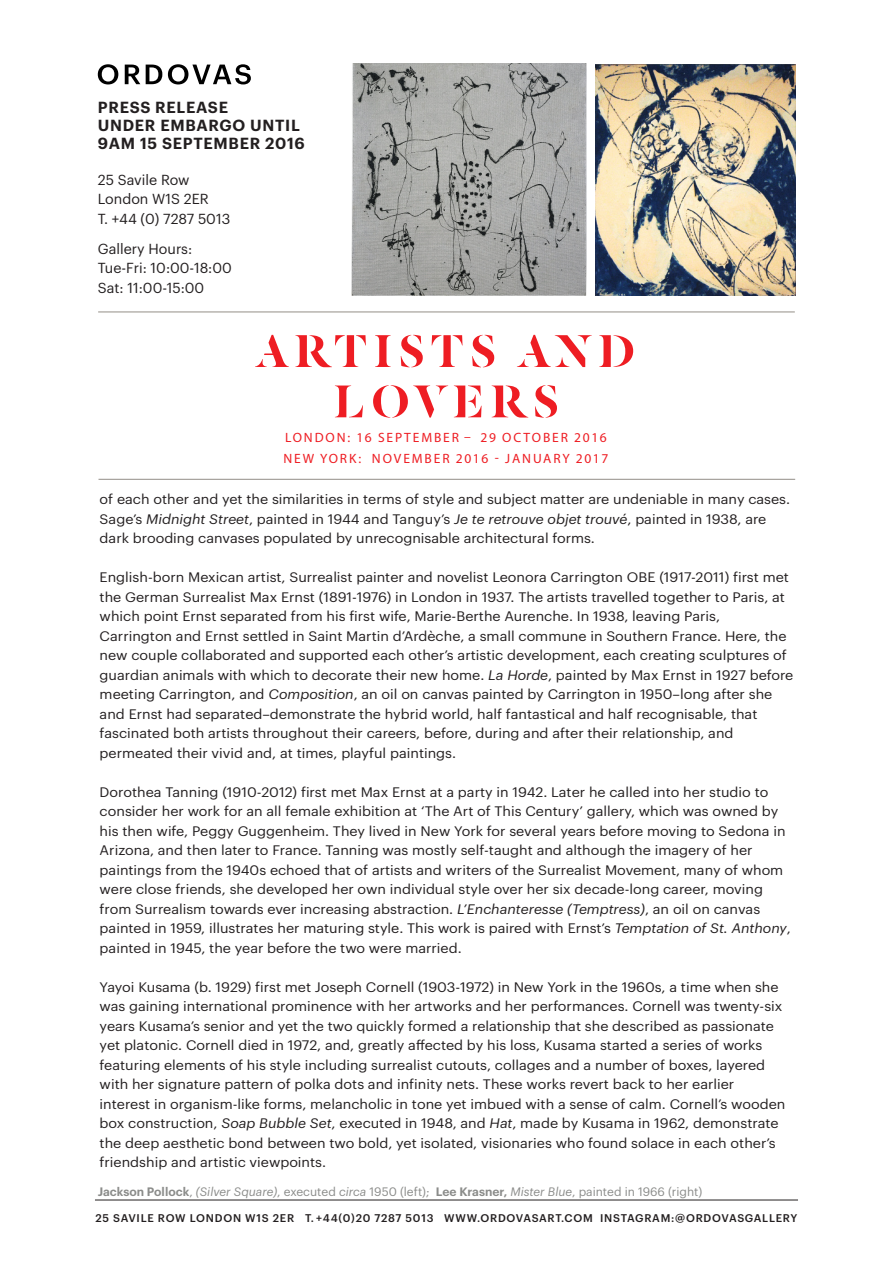
<style>
.page{position:relative;width:893px;height:1263px;background:#fff}
.page>*{position:absolute;margin:0;border:0;box-sizing:border-box;transform-origin:0 0}
.t1{font:600 15.75px "Graphik";letter-spacing:.045em;color:#231f20}
.t2{font:14.25px "Graphik";color:#231f20}
.t3{font:13.5px/19.5px "Graphik";color:#231f20;scale:1.06 1}
.t4{font:13.5px "Myriad Pro";letter-spacing:.14em;color:#ee1d23}
.t5{font:12px "Graphik";color:#8b8c8a}
.t6{font:500 10.95px "Graphik";letter-spacing:.07em;color:#231f20}
.s1{font-style:italic}
.s2{font-weight:600}
</style>
<div class="page">
<hr style="left:95px;top:1199px;width:703px;height:1px;background:#231f20">
<hr style="left:99px;top:479px;width:696px;height:1px;background:#938e87">
<hr style="left:98px;top:312px;width:697px;height:1px;background:#938e87">
<svg style="left:98px;top:64px;width:20px;height:20px"></svg>
<svg style="left:125px;top:65px;width:15px;height:19px"></svg>
<svg style="left:146px;top:65px;width:16px;height:19px"></svg>
<svg style="left:168px;top:64px;width:83px;height:20px"></svg>
<svg style="left:335px;top:385px;width:222px;height:33px"></svg>
<svg style="left:255px;top:335px;width:378px;height:32px"></svg>
<img style="left:596px;top:64px;width:199px;height:232px">
<img style="left:352px;top:64px;width:235px;height:232px">
<p class="t1" style="left:98px;top:95px;width:132px">PRESS RELEASE</p>
<p class="t1" style="left:98px;top:113px;width:204px">UNDER EMBARGO UNTIL</p>
<p class="t1" style="left:98px;top:131px;width:208px">9AM 15 SEPTEMBER 2016</p>
<p class="t2" style="left:98px;top:169px;width:93px">25 Savile Row</p>
<p class="t2" style="left:98px;top:188px;width:112px">London W1S 2ER</p>
<p class="t2" style="left:98px;top:208px;width:134px">T. +44 (0) 7287 5013</p>
<p class="t2" style="left:98px;top:238px;width:96px">Gallery Hours:</p>
<p class="t2" style="left:98px;top:257px;width:136px">Tue-Fri: 10:00-18:00</p>
<p class="t2" style="left:98px;top:277px;width:108px">Sat: 11:00-15:00</p>
<p class="t4" style="left:285px;top:429px;width:323px">LONDON: 16 SEPTEMBER – 29 OCTOBER 2016</p>
<p class="t4" style="left:283px;top:450px;width:326px">NEW YORK: NOVEMBER 2016 - JANUARY 2017</p>
<p class="t3" style="left:100px;top:488px;width:653px">of each other and yet the similarities in terms of style and subject matter are undeniable in many cases.<br>Sage’s <span class="s1">Midnight Street</span>, painted in 1944 and Tanguy’s <span class="s1">Je te retrouve objet trouvé</span>, painted in 1938, are dark brooding canvases populated by unrecognisable architectural forms.</p>
<p class="t3" style="left:100px;top:566px;width:652px">English-born Mexican artist, Surrealist painter and novelist Leonora Carrington OBE (1917-2011) first met</p>
<p class="t3" style="left:100px;top:586px;width:648px">the German Surrealist Max Ernst (1891-1976) in London in 1937. The artists travelled together to Paris, at which point Ernst separated from his first wife, Marie-Berthe Aurenche. In 1938, leaving Paris,</p>
<p class="t3" style="left:100px;top:625px;width:656px">Carrington and Ernst settled in Saint Martin d’Ardèche, a small commune in Southern France. Here, the new couple collaborated and supported each other’s artistic development, each creating sculptures of guardian animals with which to decorate their new home. <span class="s1">La Horde</span>, painted by Max Ernst in 1927 before meeting Carrington, and <span class="s1">Composition</span>, an oil on canvas painted by Carrington in 1950–long after she and Ernst had separated–demonstrate the hybrid world, half fantastical and half recognisable, that</p>
<p class="t3" style="left:100px;top:722px;width:599px">fascinated both artists throughout their careers, before, during and after their relationship, and</p>
<p class="t3" style="left:100px;top:742px;width:338px">permeated their vivid and, at times, playful paintings.</p>
<p class="t3" style="left:100px;top:781px;width:649px">Dorothea Tanning (1910-2012) first met Max Ernst at a party in 1942. Later he called into her studio to consider her work for an all female exhibition at ‘The Art of This Century’ gallery, which was owned by his then wife, Peggy Guggenheim. They lived in New York for several years before moving to Sedona in Arizona, and then later to France. Tanning was mostly self-taught and although the imagery of her</p>
<p class="t3" style="left:100px;top:859px;width:654px">paintings from the 1940s echoed that of artists and writers of the Surrealist Movement, many of whom were close friends, she developed her own individual style over her six decade-long career, moving from Surrealism towards ever increasing abstraction. <span class="s1">L’Enchanteresse (Temptress)</span>, an oil on canvas painted in 1959, illustrates her maturing style. This work is paired with Ernst’s <span class="s1">Temptation of St. Anthony</span>, painted in 1945, the year before the two were married.</p>
<p class="t3" style="left:100px;top:976px;width:646px">Yayoi Kusama (b. 1929) first met Joseph Cornell (1903-1972) in New York in the 1960s, a time when she was gaining international prominence with her artworks and her performances. Cornell was twenty-six years Kusama’s senior and yet the two quickly formed a relationship that she described as passionate yet platonic. Cornell died in 1972, and, greatly affected by his loss, Kusama started a series of works</p>
<p class="t3" style="left:100px;top:1054px;width:629px">featuring elements of his style including surrealist cutouts, collages and a number of boxes, layered with her signature pattern of polka dots and infinity nets. These works revert back to her earlier</p>
<p class="t3" style="left:100px;top:1093px;width:648px">interest in organism-like forms, melancholic in tone yet imbued with a sense of calm. Cornell’s wooden box construction, <span class="s1">Soap Bubble Set</span>, executed in 1948, and <span class="s1">Hat</span>, made by Kusama in 1962, demonstrate the deep aesthetic bond between two bold, yet isolated, visionaries who found solace in each other’s friendship and artistic viewpoints.</p>
<p class="t5" style="left:98px;top:1183px;width:606px"><span class="s2">Jackson Pollock</span>, <span class="s1">(Silver Square)</span>, executed <span class="s1">circa</span> 1950 (left); <span class="s2">Lee Krasner,</span> <span class="s1">Mister Blue</span>, painted in 1966 (right)</p>
<p class="t6" style="left:95px;top:1210px;width:703px">25 SAVILE ROW LONDON W1S 2ER T. +44(0)20 7287 5013 WWW.ORDOVASART.COM INSTAGRAM:@ORDOVASGALLERY</p>
</div>
